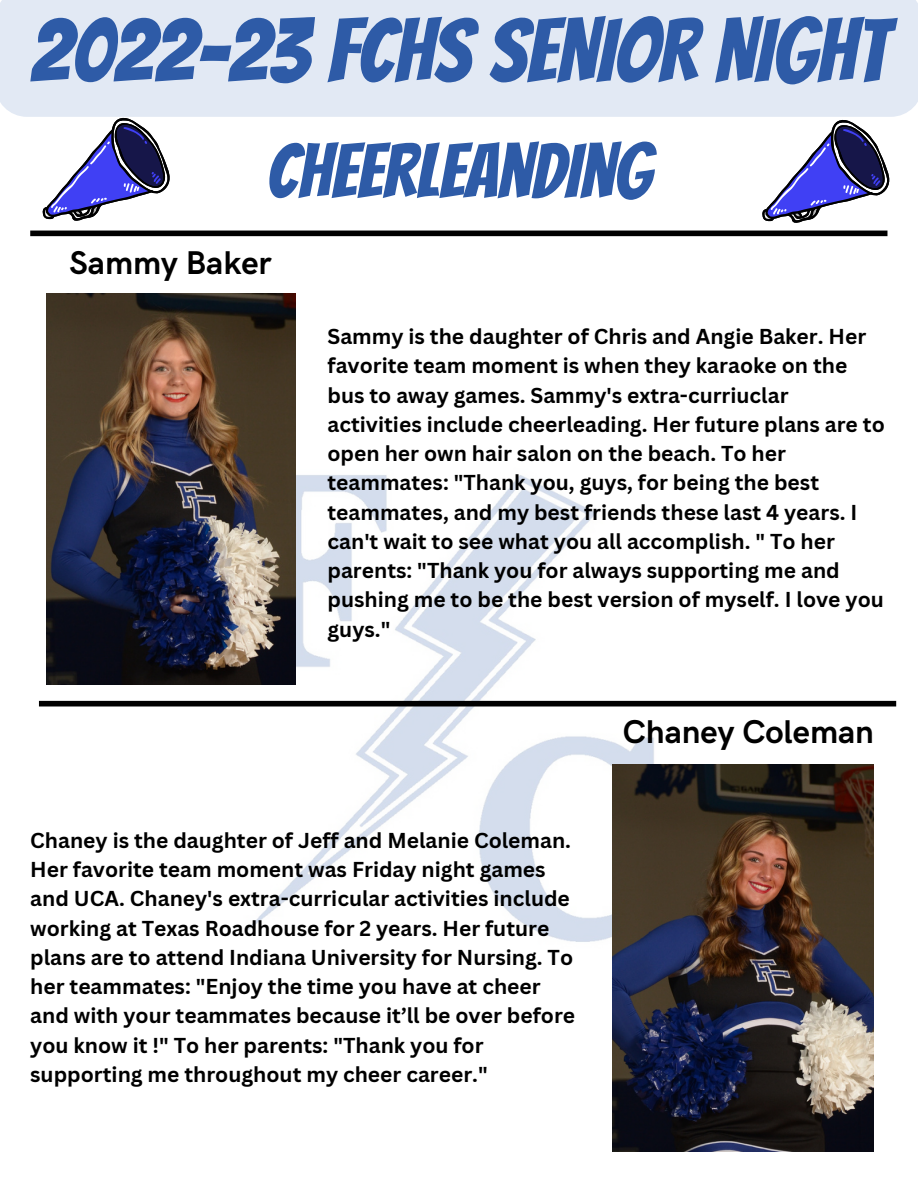
<style>
.page{position:relative;width:918px;height:1188px;background:#fff}
.page>*{position:absolute;margin:0;border:0;box-sizing:border-box;transform-origin:0 0}
.t1{font:88.5px "Bangers";color:#2e5ba7}
.t2{font:75.45px "Bangers";color:#2e5ba7}
.t3{font:700 33px "HK Grotesk";color:#000}
.t4{font:700 21px/29.2px "Canva Sans";color:#000}
</style>
<div class="page">
<div style="left:30px;top:231px;width:857px;height:5px;background:#000"></div>
<img style="left:157px;top:475px;width:567px;height:523px">
<div style="left:39px;top:701px;width:857px;height:5px;background:#000"></div>
<svg style="left:42px;top:117px;width:128px;height:104px"></svg>
<svg style="left:762px;top:119px;width:128px;height:104px"></svg>
<img style="left:46px;top:294px;width:250px;height:390px">
<img style="left:613px;top:765px;width:261px;height:387px">
<div style="left:0;top:0;width:918px;height:117px;background:#e2e9f4"></div>
<h1 class="t1" style="left:30px;top:4px;width:859px">2022-23 FCHS SENIOR NIGHT</h1>
<h2 class="t2" style="left:266px;top:131px;width:387px">CHEERLEANDING</h2>
<h3 class="t3" style="left:70px;top:245px;width:204px">Sammy Baker</h3>
<p class="t4" style="left:328px;top:321px;width:559px">Sammy is the daughter of Chris and Angie Baker. Her favorite team moment is when they karaoke on the bus to away games. Sammy's extra-curriuclar activities include cheerleading. Her future plans are to open her own hair salon on the beach. To her teammates: "Thank you, guys, for being the best teammates, and my best friends these last 4 years. I can't wait to see what you all accomplish. " To her parents: "Thank you for always supporting me and pushing me to be the best version of myself. I love you guys."</p>
<h3 class="t3" style="left:623px;top:713px;width:252px">Chaney Coleman</h3>
<p class="t4" style="left:30px;top:825px;width:546px">Chaney is the daughter of Jeff and Melanie Coleman.<br>Her favorite team moment was Friday night games and UCA. Chaney's extra-curricular activities include working at Texas Roadhouse for 2 years. Her future plans are to attend Indiana University for Nursing. To her teammates: "Enjoy the time you have at cheer and with your teammates because it’ll be over before you know it !" To her parents: "Thank you for supporting me throughout my cheer career."</p>
</div>
